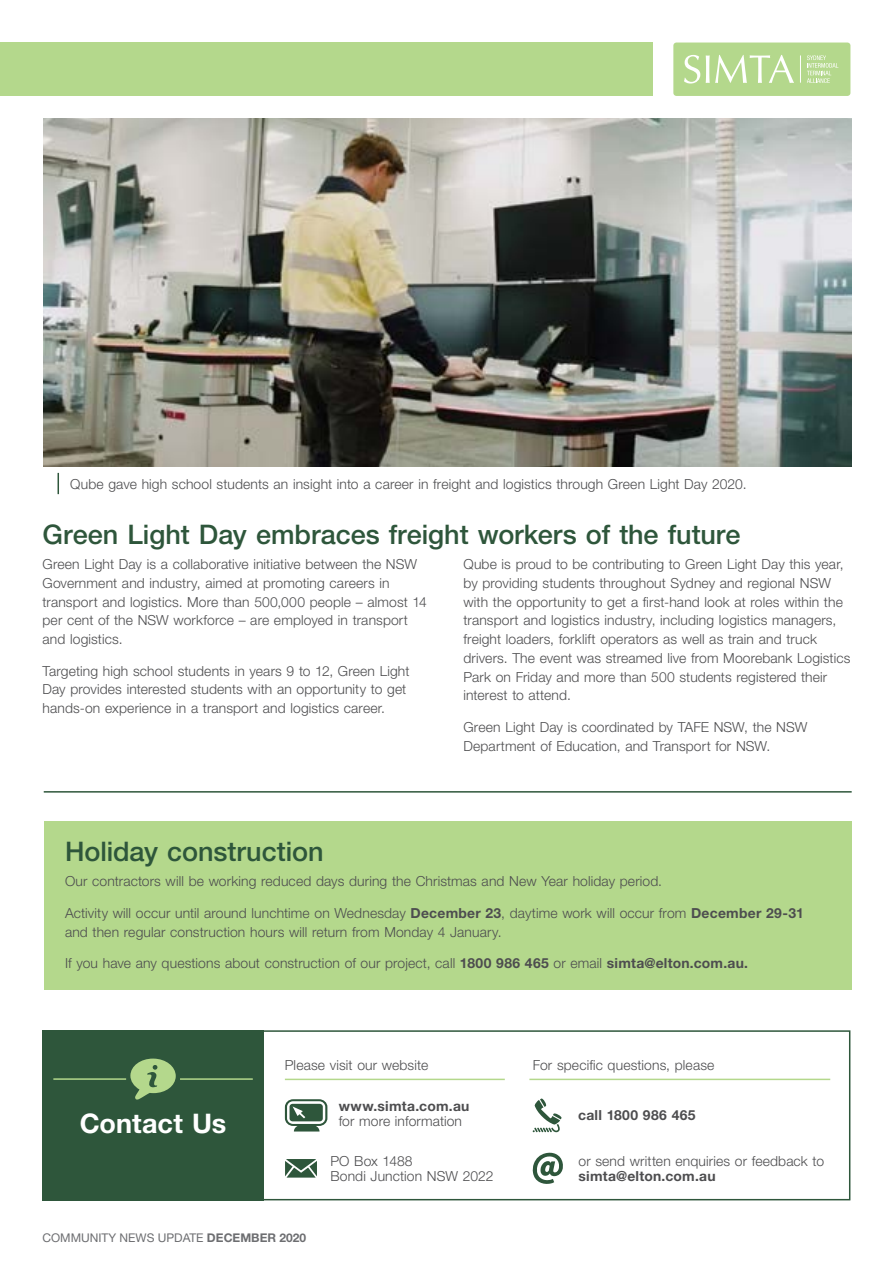
<style>
.page{position:relative;width:893px;height:1263px;background:#fff}
.page>*{position:absolute;margin:0;border:0;box-sizing:border-box;transform-origin:0 0}
.B_Head{font:500 27px "Helvetica Neue LT Std";color:#2e563b}
.B_Head-2{font:700 27px "Helvetica Neue LT Std";color:#fff}
.D_Body{font:300 13.8px/18.8px "Helvetica Neue LT Std";letter-spacing:.01em;color:#4d4d4f}
.D_Body-2{font:700 13.8px "Helvetica Neue LT Std";letter-spacing:.03em;color:#4d4d4f}
.t1{font:12px "Helvetica Neue LT Std";color:#6d6e71}
.s1{font-weight:700}
</style>
<div class="page">
<div style="left:43px;top:1030px;width:807px;height:170px;border:2px solid #2e563b"></div>
<div style="left:43px;top:1030px;width:221px;height:170px;background:#2e563b"></div>
<div style="left:673px;top:43px;width:177px;height:53px;background:#b4d88c;border-radius:3px"></div>
<svg style="left:684px;top:55px;width:16px;height:29px"></svg>
<svg style="left:706px;top:55px;width:88px;height:28px"></svg>
<svg style="left:800px;top:55px;width:1px;height:28px"></svg>
<svg style="left:807px;top:55px;width:31px;height:28px"></svg>
<div style="left:0;top:43px;width:652px;height:53px;background:#b4d88c"></div>
<img style="left:44px;top:119px;width:808px;height:347px">
<hr style="left:44px;top:791px;width:808px;height:2px;background:#2e563b">
<div style="left:44px;top:821px;width:808px;height:168px;background:#b4d88c"></div>
<svg style="left:58px;top:473px;width:1px;height:21px"></svg>
<hr style="left:285px;top:1079px;width:220px;height:1px;background:#b4d88c">
<svg style="left:533px;top:1098px;width:29px;height:35px"></svg>
<hr style="left:529px;top:1079px;width:301px;height:1px;background:#b4d88c">
<hr style="left:53px;top:1078px;width:73px;height:2px;background:#b4d88c">
<hr style="left:180px;top:1078px;width:73px;height:2px;background:#b4d88c">
<svg style="left:130px;top:1058px;width:46px;height:41px"></svg>
<svg style="left:285px;top:1159px;width:32px;height:18px"></svg>
<svg style="left:532px;top:1152px;width:31px;height:32px"></svg>
<svg style="left:285px;top:1099px;width:42px;height:32px"></svg>
<p class="D_Body" style="left:70px;top:474px;width:678px">Qube gave high school students an insight into a career in freight and logistics through Green Light Day 2020.</p>
<p class="B_Head" style="left:43px;top:518px;width:699px">Green Light Day embraces freight workers of the future</p>
<p class="D_Body" style="left:43px;top:555px;width:386px">Green Light Day is a collaborative initiative between the NSW Government and industry, aimed at promoting careers in transport and logistics. More than 500,000 people – almost 14 per cent of the NSW workforce – are employed in transport and logistics.</p>
<p class="D_Body" style="left:43px;top:661px;width:369px">Targeting high school students in years 9 to 12, Green Light<br>Day provides interested students with an opportunity to get hands-on experience in a transport and logistics career.</p>
<p class="D_Body" style="left:463px;top:555px;width:388px">Qube is proud to be contributing to Green Light Day this year, by providing students throughout Sydney and regional NSW with the opportunity to get a first-hand look at roles within the transport and logistics industry, including logistics managers, freight loaders, forklift operators as well as train and truck drivers. The event was streamed live from Moorebank Logistics Park on Friday and more than 500 students registered their interest to attend.</p>
<p class="D_Body" style="left:463px;top:717px;width:345px">Green Light Day is coordinated by TAFE NSW, the NSW<br>Department of Education, and Transport for NSW.</p>
<p class="B_Head" style="left:65px;top:836px;width:260px">Holiday construction</p>
<p class="D_Body" style="left:65px;top:872px;width:599px">Our contractors will be working reduced days during the Christmas and New Year holiday period.</p>
<p class="D_Body" style="left:65px;top:903px;width:740px">Activity will occur until around lunchtime on Wednesday <span class="s1">December 23</span>, daytime work will occur from <span class="s1">December 29-31 </span>and then regular construction hours will return from Monday 4 January.</p>
<p class="D_Body" style="left:65px;top:954px;width:685px">If you have any questions about construction of our project, call <span class="s1">1800 986 465</span> or email <span class="s1">simta@elton.com.au.</span></p>
<p class="B_Head-2" style="left:80px;top:1107px;width:148px">Contact Us</p>
<p class="D_Body" style="left:285px;top:1056px;width:145px">Please visit our website</p>
<p class="D_Body" style="left:533px;top:1056px;width:183px">For specific questions, please</p>
<p class="D_Body-2" style="left:578px;top:1107px;width:119px">call 1800 986 465</p>
<p class="D_Body" style="left:330px;top:1153px;width:165px;line-height:15px">PO Box 1488<br>Bondi Junction NSW 2022</p>
<p class="D_Body" style="left:339px;top:1098px;width:132px;line-height:15px"><span class="s1">www.simta.com.au </span>for more information</p>
<p class="D_Body" style="left:578px;top:1153px;width:247px;line-height:15px">or send written enquiries or feedback to <span class="s1">simta@elton.com.au</span></p>
<p class="t1" style="left:43px;top:1230px;width:265px">COMMUNITY NEWS UPDATE <span class="s1">DECEMBER 2020</span></p>
</div>
